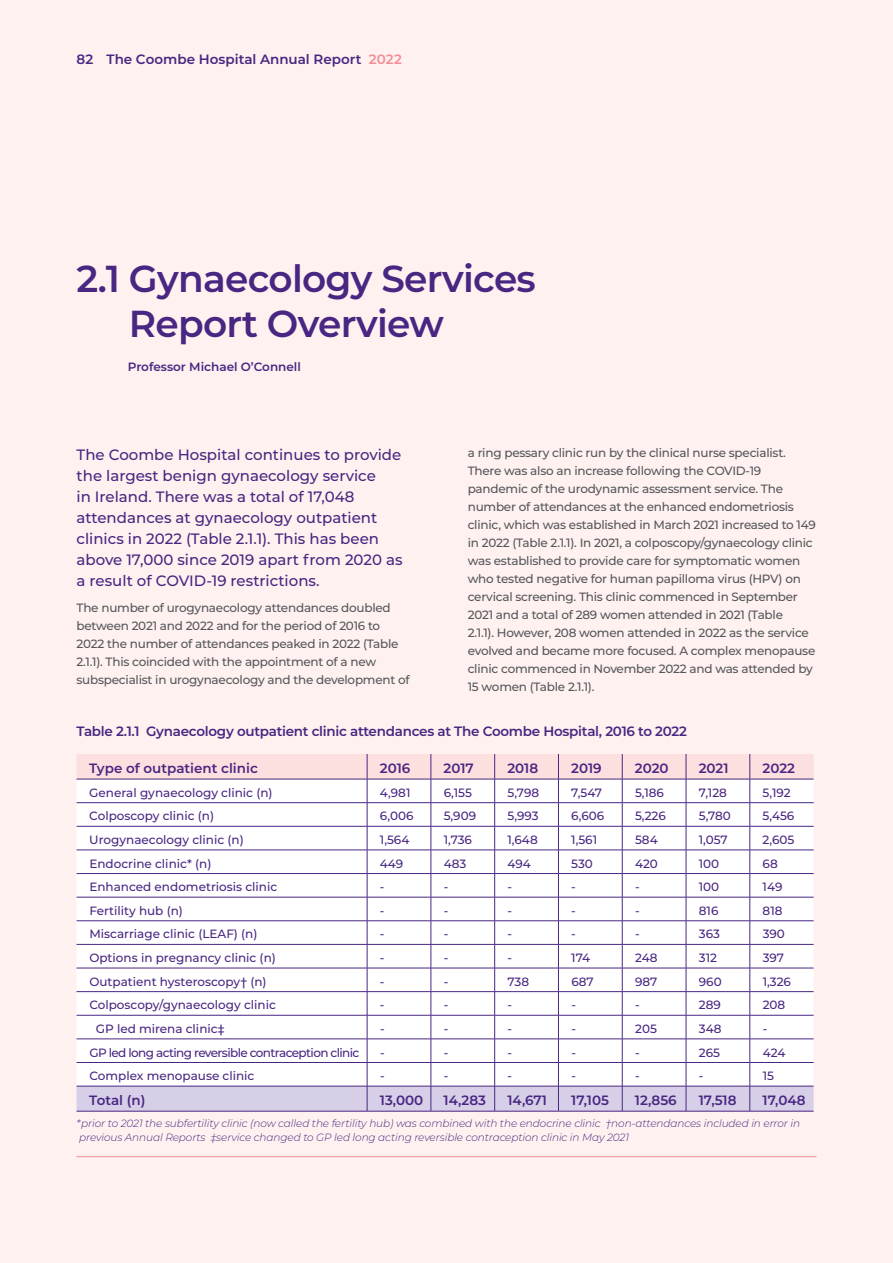
<style>
.page{position:relative;width:893px;height:1263px;background:#fef1ef}
.page>*{position:absolute;margin:0;border:0;box-sizing:border-box;transform-origin:0 0}
.t1{font:600 37.5px/45px "Montserrat";letter-spacing:-.02em;color:#492682}
.t2{font:500 15px/21px "Montserrat";color:#492682}
.t3{font:600 13.5px "Montserrat";letter-spacing:-.005em;color:#492682}
.t4{font:500 12px/18px "Montserrat";letter-spacing:-.02em;color:#54565b}
.t5{font:500 12px "Montserrat";color:#492682}
.t6{font:500 12px "Montserrat";letter-spacing:-.05em;color:#492682}
.t7{font:600 12px "Montserrat";color:#492682}
.t8{font:italic 300 10.5px/13.5px "Montserrat";letter-spacing:-.01em;color:#492682}
.s1{color:#f48b97}
</style>
<div class="page">
<hr style="left:77px;top:1156px;width:739px;height:1px;background:#f48b97">
<hr style="left:77px;top:1111px;width:290px;height:1px;background:#492682">
<hr style="left:367px;top:1111px;width:64px;height:1px;background:#492682">
<hr style="left:431px;top:1111px;width:64px;height:1px;background:#492682">
<hr style="left:495px;top:1111px;width:63px;height:1px;background:#492682">
<hr style="left:558px;top:1111px;width:64px;height:1px;background:#492682">
<hr style="left:622px;top:1111px;width:64px;height:1px;background:#492682">
<hr style="left:686px;top:1111px;width:64px;height:1px;background:#492682">
<hr style="left:750px;top:1111px;width:64px;height:1px;background:#492682">
<svg style="left:77px;top:754px;width:737px;height:357px"></svg>
<p class="t3" style="left:76px;top:50px;width:18px">82</p>
<p class="t3" style="left:106px;top:50px;width:297px">The Coombe Hospital Annual Report <span class="s1">2022</span></p>
<h1 class="t1" style="left:129px;top:254px;width:408px;text-indent:-52px">2.1 Gynaecology Services<br>Report Overview</h1>
<p class="t7" style="left:128px;top:358px;width:175px">Professor Michael O’Connell</p>
<p class="t2" style="left:77px;top:443px;width:328px">The Coombe Hospital continues to provide the largest benign gynaecology service<br>in Ireland. There was a total of 17,048 attendances at gynaecology outpatient clinics in 2022 (Table 2.1.1). This has been above 17,000 since 2019 apart from 2020 as a result of COVID-19 restrictions.</p>
<p class="t4" style="left:77px;top:598px;width:335px">The number of urogynaecology attendances doubled between 2021 and 2022 and for the period of 2016 to 2022 the number of attendances peaked in 2022 (Table 2.1.1). This coincided with the appointment of a new subspecialist in urogynaecology and the development of</p>
<p class="t4" style="left:468px;top:443px;width:350px">a ring pessary clinic run by the clinical nurse specialist.<br>There was also an increase following the COVID-19 pandemic of the urodynamic assessment service. The number of attendances at the enhanced endometriosis clinic, which was established in March 2021 increased to 149 in 2022 (Table 2.1.1). In 2021, a colposcopy/gynaecology clinic was established to provide care for symptomatic women who tested negative for human papilloma virus (HPV) on cervical screening. This clinic commenced in September 2021 and a total of 289 women attended in 2021 (Table<br>2.1.1). However, 208 women attended in 2022 as the service evolved and became more focused. A complex menopause clinic commenced in November 2022 and was attended by 15 women (Table 2.1.1).</p>
<p class="t3" style="left:77px;top:722px;width:612px">Table 2.1.1 Gynaecology outpatient clinic attendances at The Coombe Hospital, 2016 to 2022</p>
<p class="t3" style="left:89px;top:759px;width:170px">Type of outpatient clinic</p>
<p class="t3" style="left:380px;top:759px;width:32px">2016</p>
<p class="t3" style="left:444px;top:759px;width:32px">2017</p>
<p class="t3" style="left:507px;top:759px;width:32px">2018</p>
<p class="t3" style="left:571px;top:759px;width:32px">2019</p>
<p class="t3" style="left:635px;top:759px;width:35px">2020</p>
<p class="t3" style="left:699px;top:759px;width:31px">2021</p>
<p class="t3" style="left:762px;top:759px;width:34px">2022</p>
<p class="t5" style="left:89px;top:784px;width:185px">General gynaecology clinic (n)</p>
<p class="t5" style="left:380px;top:784px;width:32px">4,981</p>
<p class="t5" style="left:444px;top:784px;width:30px">6,155</p>
<p class="t5" style="left:507px;top:784px;width:33px">5,798</p>
<p class="t5" style="left:571px;top:784px;width:32px">7,547</p>
<p class="t5" style="left:635px;top:784px;width:31px">5,186</p>
<p class="t5" style="left:699px;top:784px;width:30px">7,128</p>
<p class="t5" style="left:763px;top:784px;width:30px">5,192</p>
<p class="t5" style="left:89px;top:808px;width:126px">Colposcopy clinic (n)</p>
<p class="t5" style="left:380px;top:808px;width:35px">6,006</p>
<p class="t5" style="left:444px;top:808px;width:34px">5,909</p>
<p class="t5" style="left:507px;top:808px;width:33px">5,993</p>
<p class="t5" style="left:571px;top:808px;width:34px">6,606</p>
<p class="t5" style="left:635px;top:808px;width:32px">5,226</p>
<p class="t5" style="left:699px;top:808px;width:34px">5,780</p>
<p class="t5" style="left:763px;top:808px;width:33px">5,456</p>
<p class="t5" style="left:89px;top:831px;width:156px">Urogynaecology clinic (n)</p>
<p class="t5" style="left:380px;top:831px;width:31px">1,564</p>
<p class="t5" style="left:444px;top:831px;width:30px">1,736</p>
<p class="t5" style="left:507px;top:831px;width:32px">1,648</p>
<p class="t5" style="left:571px;top:831px;width:27px">1,561</p>
<p class="t5" style="left:635px;top:831px;width:24px">584</p>
<p class="t5" style="left:699px;top:831px;width:30px">1,057</p>
<p class="t5" style="left:763px;top:831px;width:33px">2,605</p>
<p class="t5" style="left:89px;top:855px;width:124px">Endocrine clinic* (n)</p>
<p class="t5" style="left:380px;top:855px;width:25px">449</p>
<p class="t5" style="left:444px;top:855px;width:24px">483</p>
<p class="t5" style="left:507px;top:855px;width:25px">494</p>
<p class="t5" style="left:571px;top:855px;width:23px">530</p>
<p class="t5" style="left:635px;top:855px;width:24px">420</p>
<p class="t5" style="left:699px;top:855px;width:22px">100</p>
<p class="t5" style="left:763px;top:855px;width:17px">68</p>
<p class="t5" style="left:89px;top:878px;width:189px">Enhanced endometriosis clinic</p>
<p class="t5" style="left:380px;top:878px;width:6px">-</p>
<p class="t5" style="left:444px;top:878px;width:6px">-</p>
<p class="t5" style="left:507px;top:878px;width:6px">-</p>
<p class="t5" style="left:571px;top:878px;width:6px">-</p>
<p class="t5" style="left:635px;top:878px;width:6px">-</p>
<p class="t5" style="left:699px;top:878px;width:22px">100</p>
<p class="t5" style="left:763px;top:878px;width:21px">149</p>
<p class="t5" style="left:89px;top:902px;width:95px">Fertility hub (n)</p>
<p class="t5" style="left:380px;top:902px;width:6px">-</p>
<p class="t5" style="left:444px;top:902px;width:6px">-</p>
<p class="t5" style="left:507px;top:902px;width:6px">-</p>
<p class="t5" style="left:571px;top:902px;width:6px">-</p>
<p class="t5" style="left:635px;top:902px;width:6px">-</p>
<p class="t5" style="left:699px;top:902px;width:21px">816</p>
<p class="t5" style="left:763px;top:902px;width:21px">818</p>
<p class="t5" style="left:89px;top:926px;width:170px">Miscarriage clinic (LEAF) (n)</p>
<p class="t5" style="left:380px;top:926px;width:6px">-</p>
<p class="t5" style="left:444px;top:926px;width:6px">-</p>
<p class="t5" style="left:507px;top:926px;width:6px">-</p>
<p class="t5" style="left:571px;top:926px;width:6px">-</p>
<p class="t5" style="left:635px;top:926px;width:6px">-</p>
<p class="t5" style="left:699px;top:926px;width:23px">363</p>
<p class="t5" style="left:763px;top:926px;width:24px">390</p>
<p class="t5" style="left:89px;top:949px;width:188px">Options in pregnancy clinic (n)</p>
<p class="t5" style="left:380px;top:949px;width:6px">-</p>
<p class="t5" style="left:444px;top:949px;width:6px">-</p>
<p class="t5" style="left:507px;top:949px;width:6px">-</p>
<p class="t5" style="left:571px;top:949px;width:20px">174</p>
<p class="t5" style="left:635px;top:949px;width:24px">248</p>
<p class="t5" style="left:699px;top:949px;width:20px">312</p>
<p class="t5" style="left:763px;top:949px;width:23px">397</p>
<p class="t5" style="left:89px;top:973px;width:179px">Outpatient hysteroscopy† (n)</p>
<p class="t5" style="left:380px;top:973px;width:6px">-</p>
<p class="t5" style="left:444px;top:973px;width:6px">-</p>
<p class="t5" style="left:508px;top:973px;width:23px">738</p>
<p class="t5" style="left:571px;top:973px;width:24px">687</p>
<p class="t5" style="left:635px;top:973px;width:24px">987</p>
<p class="t5" style="left:699px;top:973px;width:24px">960</p>
<p class="t5" style="left:763px;top:973px;width:30px">1,326</p>
<p class="t5" style="left:89px;top:996px;width:188px">Colposcopy/gynaecology clinic</p>
<p class="t5" style="left:380px;top:996px;width:6px">-</p>
<p class="t5" style="left:444px;top:996px;width:6px">-</p>
<p class="t5" style="left:508px;top:996px;width:6px">-</p>
<p class="t5" style="left:571px;top:996px;width:6px">-</p>
<p class="t5" style="left:635px;top:996px;width:6px">-</p>
<p class="t5" style="left:699px;top:996px;width:24px">289</p>
<p class="t5" style="left:763px;top:996px;width:24px">208</p>
<p class="t5" style="left:96px;top:1020px;width:130px">GP led mirena clinic‡</p>
<p class="t5" style="left:380px;top:1020px;width:6px">-</p>
<p class="t5" style="left:444px;top:1020px;width:6px">-</p>
<p class="t5" style="left:508px;top:1020px;width:6px">-</p>
<p class="t5" style="left:571px;top:1020px;width:6px">-</p>
<p class="t5" style="left:635px;top:1020px;width:23px">205</p>
<p class="t5" style="left:699px;top:1020px;width:24px">348</p>
<p class="t5" style="left:763px;top:1020px;width:6px">-</p>
<p class="t6" style="left:89px;top:1044px;width:271px">GP led long acting reversible contraception clinic</p>
<p class="t5" style="left:380px;top:1044px;width:6px">-</p>
<p class="t5" style="left:444px;top:1044px;width:6px">-</p>
<p class="t5" style="left:508px;top:1044px;width:6px">-</p>
<p class="t5" style="left:571px;top:1044px;width:6px">-</p>
<p class="t5" style="left:635px;top:1044px;width:6px">-</p>
<p class="t5" style="left:699px;top:1044px;width:23px">265</p>
<p class="t5" style="left:763px;top:1044px;width:24px">424</p>
<p class="t5" style="left:89px;top:1067px;width:166px">Complex menopause clinic</p>
<p class="t5" style="left:380px;top:1067px;width:6px">-</p>
<p class="t5" style="left:444px;top:1067px;width:6px">-</p>
<p class="t5" style="left:508px;top:1067px;width:6px">-</p>
<p class="t5" style="left:571px;top:1067px;width:6px">-</p>
<p class="t5" style="left:635px;top:1067px;width:6px">-</p>
<p class="t5" style="left:699px;top:1067px;width:6px">-</p>
<p class="t5" style="left:763px;top:1067px;width:13px">15</p>
<p class="t3" style="left:89px;top:1091px;width:58px">Total (n)</p>
<p class="t3" style="left:380px;top:1091px;width:45px">13,000</p>
<p class="t3" style="left:444px;top:1091px;width:44px">14,283</p>
<p class="t3" style="left:507px;top:1091px;width:41px">14,671</p>
<p class="t3" style="left:571px;top:1091px;width:39px">17,105</p>
<p class="t3" style="left:635px;top:1091px;width:43px">12,856</p>
<p class="t3" style="left:699px;top:1091px;width:39px">17,518</p>
<p class="t3" style="left:762px;top:1091px;width:44px">17,048</p>
<p class="t8" style="left:77px;top:1116px;width:725px">*prior to 2021 the subfertility clinic (now called the fertility hub) was combined with the endocrine clinic †non-attendances included in error in previous Annual Reports ‡service changed to GP led long acting reversible contraception clinic in May 2021</p>
</div>
